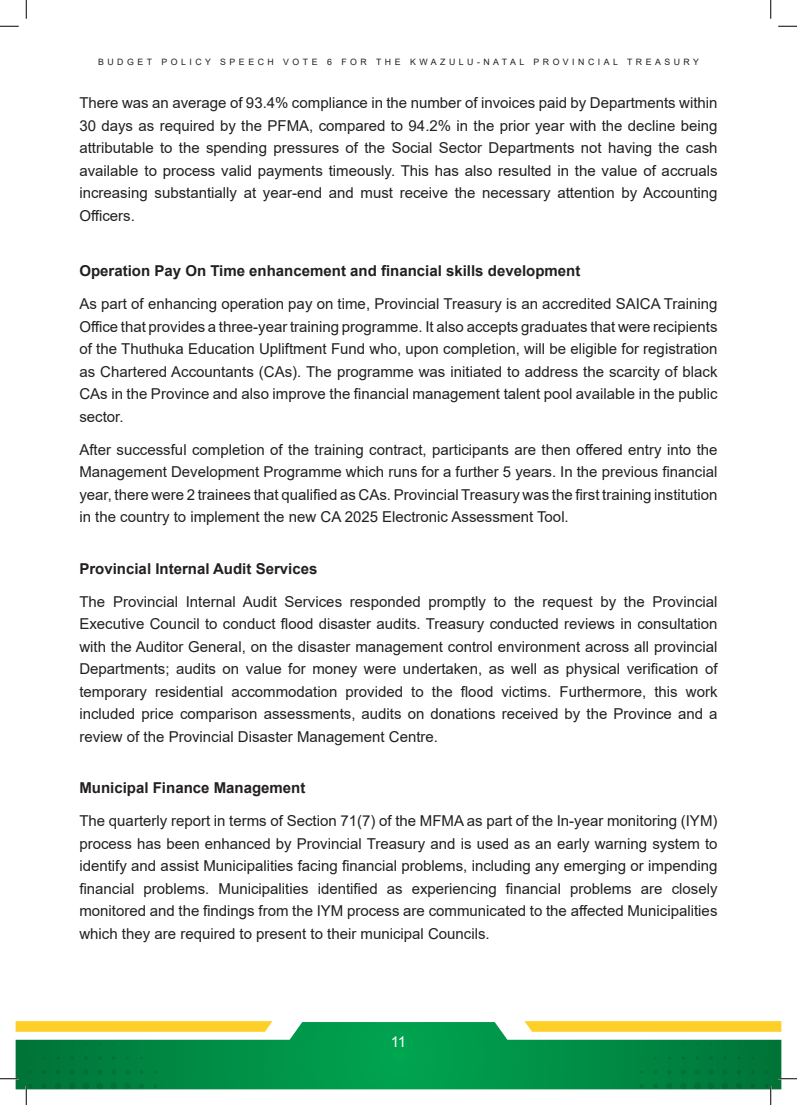
<style>
.page{position:relative;width:797px;height:1105px;background:#fff}
.page>*{position:absolute;margin:0;border:0;box-sizing:border-box;transform-origin:0 0}
.t1{font:15px/22.5px "Arial";color:#231f20;text-align:justify}
.t2{font:700 15px "Arial";color:#231f20}
.t3{font:15px "Arial";color:#fff}
.t4{font:8.75px "Arial";letter-spacing:.4em;color:#231f20}
</style>
<div class="page">
<svg style="left:16px;top:1021px;width:765px;height:1px"></svg>
<svg style="left:16px;top:1022px;width:765px;height:67px;background:#44ab5c"></svg>
<svg style="left:0;top:25px;width:19px;height:2px"></svg>
<svg style="left:778px;top:25px;width:19px;height:2px"></svg>
<svg style="left:25px;top:0;width:2px;height:19px"></svg>
<svg style="left:0;top:1043px;width:170px;height:62px"></svg>
<svg style="left:770px;top:0;width:1px;height:19px"></svg>
<svg style="left:626px;top:1043px;width:171px;height:62px"></svg>
<p class="t4" style="left:98px;top:56px;width:602px">BUDGET POLICY SPEECH VOTE 6 FOR THE KWAZULU-NATAL PROVINCIAL TREASURY</p>
<p class="t1" style="left:79px;top:91px;width:639px">There was an average of 93.4% compliance in the number of invoices paid by Departments within 30 days as required by the PFMA, compared to 94.2% in the prior year with the decline being attributable to the spending pressures of the Social Sector Departments not having the cash available to process valid payments timeously. This has also resulted in the value of accruals increasing substantially at year-end and must receive the necessary attention by Accounting Officers.</p>
<p class="t2" style="left:79px;top:260px;width:502px">Operation Pay On Time enhancement and financial skills development</p>
<p class="t1" style="left:79px;top:293px;width:639px">As part of enhancing operation pay on time, Provincial Treasury is an accredited SAICA Training Office that provides a three-year training programme. It also accepts graduates that were recipients of the Thuthuka Education Upliftment Fund who, upon completion, will be eligible for registration as Chartered Accountants (CAs). The programme was initiated to address the scarcity of black CAs in the Province and also improve the financial management talent pool available in the public sector.</p>
<p class="t1" style="left:79px;top:438px;width:639px">After successful completion of the training contract, participants are then offered entry into the Management Development Programme which runs for a further 5 years. In the previous financial year, there were 2 trainees that qualified as CAs. Provincial Treasury was the first training institution in the country to implement the new CA 2025 Electronic Assessment Tool.</p>
<p class="t2" style="left:79px;top:558px;width:239px">Provincial Internal Audit Services</p>
<p class="t1" style="left:79px;top:590px;width:639px">The Provincial Internal Audit Services responded promptly to the request by the Provincial Executive Council to conduct flood disaster audits. Treasury conducted reviews in consultation with the Auditor General, on the disaster management control environment across all provincial Departments; audits on value for money were undertaken, as well as physical verification of temporary residential accommodation provided to the flood victims. Furthermore, this work included price comparison assessments, audits on donations received by the Province and a review of the Provincial Disaster Management Centre.</p>
<p class="t2" style="left:79px;top:777px;width:227px">Municipal Finance Management</p>
<p class="t1" style="left:79px;top:809px;width:639px">The quarterly report in terms of Section 71(7) of the MFMA as part of the In-year monitoring (IYM) process has been enhanced by Provincial Treasury and is used as an early warning system to identify and assist Municipalities facing financial problems, including any emerging or impending financial problems. Municipalities identified as experiencing financial problems are closely monitored and the findings from the IYM process are communicated to the affected Municipalities which they are required to present to their municipal Councils.</p>
<p class="t3" style="left:391px;top:1031px;width:17px">11</p>
</div>
